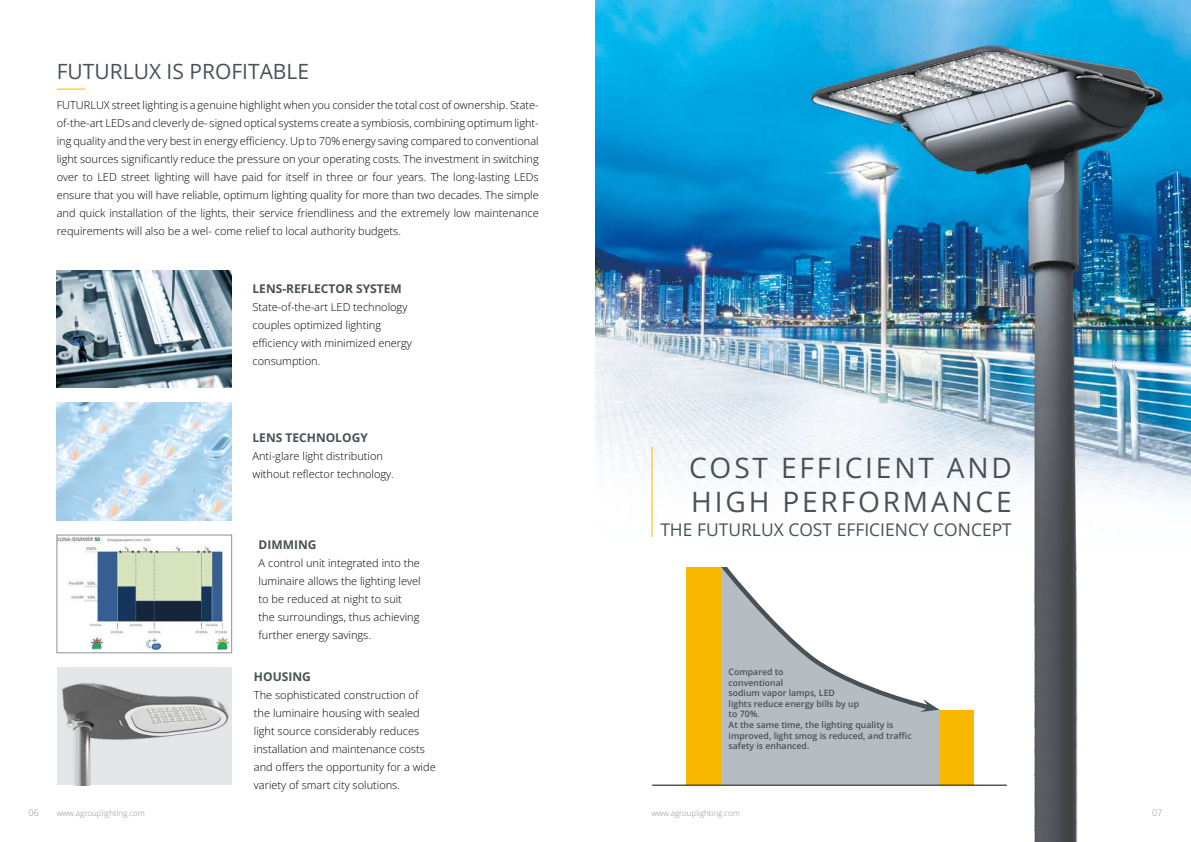
<style>
.page{position:relative;width:1191px;height:842px;background:#fff}
.page>*{position:absolute;margin:0;border:0;box-sizing:border-box;transform-origin:0 0}
.t1{font:28.1px/33.7px "Open Sans";letter-spacing:.1em;color:#485156}
.t2{font:21px "Open Sans";color:#485156}
.t3{font:17.5px "Open Sans";color:#485156}
.t4{font:700 12px "Open Sans";color:#485156}
.t5{font:300 11px/18px "Open Sans";color:#000}
.t6{font:300 9px "Open Sans";color:#899297}
.t7{font:600 8.8px/10.6px "Open Sans";color:#485156}
.t8{font:300 8px "Open Sans";color:#899297}
</style>
<div class="page">
<img style="left:595px;top:0;width:596px;height:538px">
<img style="left:782px;top:4px;width:384px;height:838px">
<img style="left:59px;top:537px;width:171px;height:114px">
<div style="left:57px;top:535px;width:175px;height:118px;border:1px solid #899297"></div>
<img style="left:57px;top:403px;width:175px;height:117px">
<img style="left:57px;top:270px;width:175px;height:118px">
<img style="left:57px;top:667px;width:175px;height:118px">
<div style="left:720px;top:713px;width:219px;height:72px;background:#b6bdc2"></div>
<svg style="left:720px;top:567px;width:219px;height:146px"></svg>
<div style="left:686px;top:567px;width:34px;height:218px;background:#fbb800"></div>
<div style="left:939px;top:710px;width:35px;height:75px;background:#fbb800"></div>
<hr style="left:652px;top:785px;width:355px;height:1px;background:#000">
<svg style="left:57px;top:89px;width:28px;height:1px"></svg>
<hr style="left:651px;top:447px;width:1px;height:90px;background:#fbb800">
<h2 class="t2" style="left:57px;top:57px;width:254px">FUTURLUX IS PROFITABLE</h2>
<p class="t5" style="left:57px;top:96px;width:483px;text-align:justify">FUTURLUX street lighting is a genuine highlight when you consider the total cost of ownership. State&shy;of-the-art LEDs and cleverly de- signed optical systems create a symbiosis, combining optimum light&shy;ing quality and the very best in energy efficiency. Up to 70% energy saving compared to conventional light sources significantly reduce the pressure on your operating costs. The investment in switching over to LED street lighting will have paid for itself in three or four years. The long-lasting LEDs ensure that you will have reliable, optimum lighting quality for more than two decades. The simple and quick installation of the lights, their service friendliness and the extremely low maintenance requirements will also be a wel- come relief to local authority budgets.</p>
<p class="t4" style="left:252px;top:280px;width:151px">LENS-REFLECTOR SYSTEM</p>
<p class="t5" style="left:252px;top:298px;width:161px">State-of-the-art LED technology couples optimized lighting efficiency with minimized energy consumption.</p>
<p class="t4" style="left:252px;top:429px;width:117px">LENS TECHNOLOGY</p>
<p class="t5" style="left:252px;top:447px;width:143px">Anti-glare light distribution without reflector technology.</p>
<p class="t4" style="left:259px;top:537px;width:59px">DIMMING</p>
<p class="t5" style="left:259px;top:554px;width:163px">A control unit integrated into the luminaire allows the lighting level to be reduced at night to suit the surroundings, thus achieving further energy savings.</p>
<p class="t4" style="left:254px;top:668px;width:58px">HOUSING</p>
<p class="t5" style="left:254px;top:686px;width:183px">The sophisticated construction of the luminaire housing with sealed light source considerably reduces installation and maintenance costs and offers the opportunity for a wide variety of smart city solutions.</p>
<h1 class="t1" style="left:689px;top:450px;width:324px">COST EFFICIENT AND<br>HIGH PERFORMANCE</h1>
<h3 class="t3" style="left:660px;top:517px;width:353px">THE FUTURLUX COST EFFICIENCY CONCEPT</h3>
<p class="t7" style="left:728px;top:666px;width:184px">Compared to<br>conventional<br>sodium vapor lamps, LED<br>lights reduce energy bills by up<br>to 70%.<br>At the same time, the lighting quality is improved, light smog is reduced, and traffic safety is enhanced.</p>
<p class="t6" style="left:29px;top:807px;width:12px">06</p>
<p class="t8" style="left:57px;top:808px;width:90px">www.agrouplighting.com</p>
<p class="t8" style="left:651px;top:808px;width:90px">www.agrouplighting.com</p>
<p class="t6" style="left:1152px;top:807px;width:12px">07</p>
</div>
